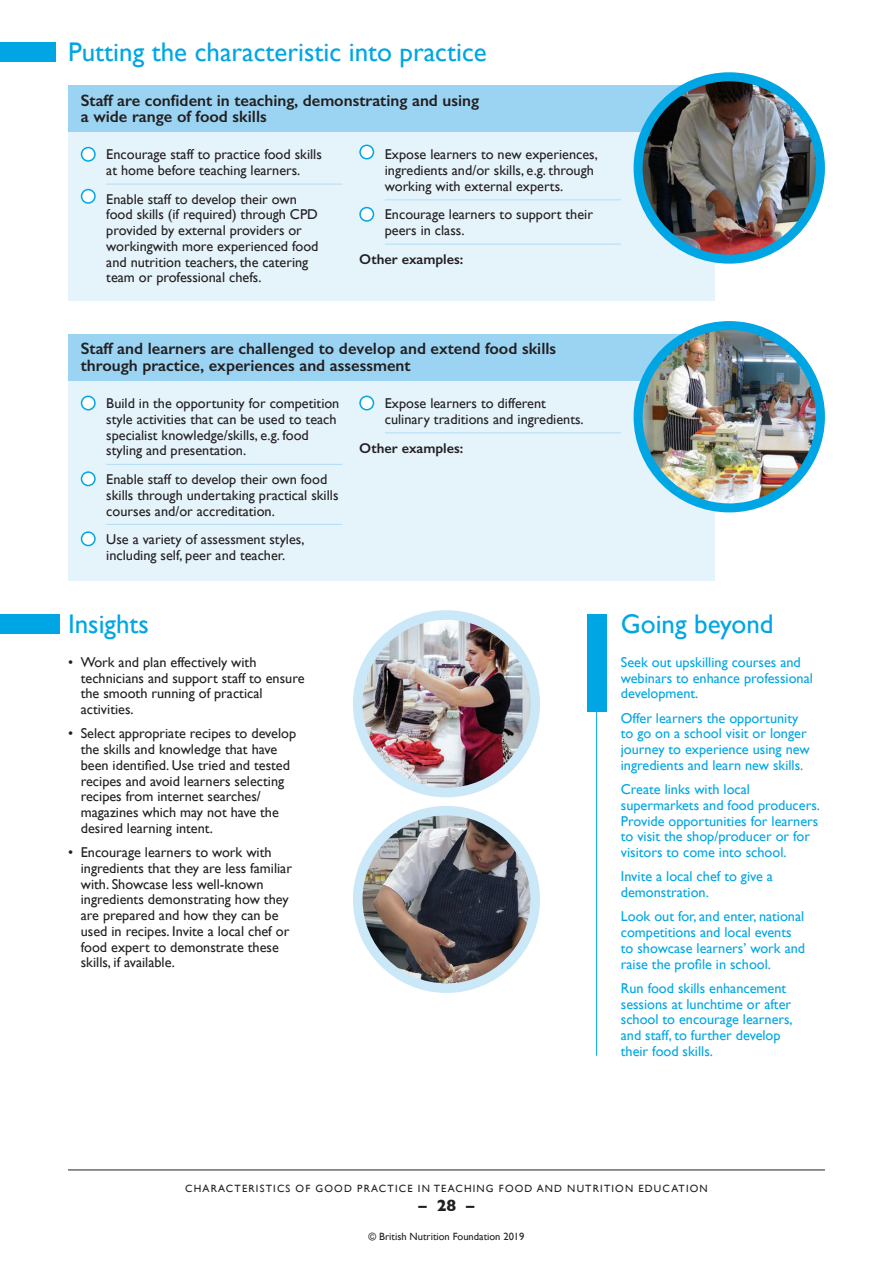
<style>
.page{position:relative;width:893px;height:1263px;background:#fff}
.page>*{position:absolute;margin:0;border:0;box-sizing:border-box;transform-origin:0 0}
.t1{font:27px "Gill Sans";color:#00a6e4}
.t2{font:600 16.5px/16.5px "Gill Sans";color:#231f20}
.t3{font:700 16.5px "Gill Sans";color:#231f20}
.t4{font:14.25px/15.8px "Gill Sans";color:#231f20}
.t5{font:14.25px/15.8px "Gill Sans";color:#00a6e4}
.t6{font:600 14.25px "Gill Sans";color:#231f20}
.t7{font:10.5px "Gill Sans";letter-spacing:.11em;color:#231f20}
.t8{font:10.5px "Gill Sans";color:#231f20}
</style>
<div class="page">
<hr style="left:68px;top:1169px;width:757px;height:1px;background:#231f20">
<div style="left:68px;top:132px;width:646px;height:168px;background:#e5f3fb"></div>
<hr style="left:106px;top:184px;width:236px;height:1px;background:#b3ddf5">
<div style="left:82px;top:148px;width:13px;height:13px;background:#fff;border-radius:50%"></div>
<div style="left:81px;top:147px;width:15px;height:15px;border:2px solid #00a6e4;border-radius:50%"></div>
<div style="left:82px;top:190px;width:13px;height:13px;background:#fff;border-radius:50%"></div>
<div style="left:81px;top:189px;width:15px;height:15px;border:2px solid #00a6e4;border-radius:50%"></div>
<hr style="left:385px;top:199px;width:236px;height:1px;background:#b3ddf5">
<hr style="left:385px;top:244px;width:236px;height:1px;background:#b3ddf5">
<div style="left:360px;top:145px;width:13px;height:14px;background:#fff;border-radius:50%"></div>
<div style="left:359px;top:145px;width:15px;height:14px;border:2px solid #00a6e4;border-radius:50%"></div>
<div style="left:360px;top:208px;width:13px;height:13px;background:#fff;border-radius:50%"></div>
<div style="left:359px;top:207px;width:15px;height:15px;border:2px solid #00a6e4;border-radius:50%"></div>
<div style="left:68px;top:85px;width:646px;height:47px;background:#9bd4f3"></div>
<img style="left:638px;top:77px;width:182px;height:182px;border-radius:91px">
<div style="left:634px;top:72px;width:191px;height:192px;border:9px solid #00a6e4;border-radius:50%"></div>
<div style="left:0;top:43px;width:55px;height:19px;background:#00a6e4"></div>
<div style="left:68px;top:381px;width:646px;height:199px;background:#e5f3fb"></div>
<hr style="left:106px;top:464px;width:236px;height:1px;background:#b3ddf5">
<hr style="left:106px;top:524px;width:236px;height:1px;background:#b3ddf5">
<div style="left:82px;top:396px;width:13px;height:14px;background:#fff;border-radius:50%"></div>
<div style="left:81px;top:396px;width:15px;height:14px;border:2px solid #00a6e4;border-radius:50%"></div>
<div style="left:82px;top:472px;width:13px;height:13px;background:#fff;border-radius:50%"></div>
<div style="left:81px;top:471px;width:15px;height:15px;border:2px solid #00a6e4;border-radius:50%"></div>
<div style="left:82px;top:532px;width:13px;height:13px;background:#fff;border-radius:50%"></div>
<div style="left:81px;top:531px;width:15px;height:15px;border:2px solid #00a6e4;border-radius:50%"></div>
<hr style="left:385px;top:432px;width:236px;height:1px;background:#b3ddf5">
<div style="left:360px;top:396px;width:13px;height:14px;background:#fff;border-radius:50%"></div>
<div style="left:359px;top:396px;width:15px;height:14px;border:2px solid #00a6e4;border-radius:50%"></div>
<div style="left:68px;top:334px;width:646px;height:47px;background:#9bd4f3"></div>
<img style="left:639px;top:330px;width:181px;height:178px">
<div style="left:634px;top:321px;width:191px;height:191px;border:9px solid #00a6e4;border-radius:50%"></div>
<hr style="left:596px;top:614px;width:1px;height:442px;background:#00a6e4">
<div style="left:0;top:614px;width:60px;height:20px;background:#00a6e4"></div>
<div style="left:587px;top:614px;width:19px;height:98px;background:#00a6e4"></div>
<img style="left:358px;top:615px;width:177px;height:177px;border-radius:89px">
<div style="left:353px;top:610px;width:187px;height:187px;border:10px solid #cbe8f8;border-radius:50%"></div>
<img style="left:364px;top:811px;width:165px;height:177px">
<div style="left:353px;top:806px;width:187px;height:187px;border:10px solid #cbe8f8;border-radius:50%"></div>
<p class="t1" style="left:68px;top:36px;width:420px">Putting the characteristic into practice</p>
<p class="t2" style="left:81px;top:92px;width:400px">Staff are confident in teaching, demonstrating and using a wide range of food skills</p>
<p class="t4" style="left:106px;top:147px;width:217px">Encourage staff to practice food skills at home before teaching learners.</p>
<p class="t4" style="left:106px;top:191px;width:214px">Enable staff to develop their own food skills (if required) through CPD provided by external providers or workingwith more experienced food and nutrition teachers, the catering team or professional chefs.</p>
<p class="t4" style="left:385px;top:147px;width:215px">Expose learners to new experiences, ingredients and/or skills, e.g. through working with external experts.</p>
<p class="t4" style="left:385px;top:207px;width:210px">Encourage learners to support their peers in class.</p>
<p class="t6" style="left:359px;top:250px;width:106px">Other examples:</p>
<p class="t2" style="left:81px;top:340px;width:477px">Staff and learners are challenged to develop and extend food skills through practice, experiences and assessment</p>
<p class="t4" style="left:106px;top:395px;width:235px">Build in the opportunity for competition style activities that can be used to teach specialist knowledge/skills, e.g. food styling and presentation.</p>
<p class="t4" style="left:106px;top:471px;width:234px">Enable staff to develop their own food skills through undertaking practical skills courses and/or accreditation.</p>
<p class="t4" style="left:106px;top:531px;width:200px">Use a variety of assessment styles, including self, peer and teacher.</p>
<p class="t1" style="left:68px;top:608px;width:82px">Insights</p>
<p class="t4" style="left:81px;top:654px;width:225px;text-indent:-13px">• Work and plan effectively with technicians and support staff to ensure the smooth running of practical activities.</p>
<p class="t4" style="left:81px;top:725px;width:217px;text-indent:-13px">• Select appropriate recipes to develop the skills and knowledge that have been identified. Use tried and tested recipes and avoid learners selecting recipes from internet searches/ magazines which may not have the desired learning intent.</p>
<p class="t4" style="left:81px;top:844px;width:213px;text-indent:-13px">• Encourage learners to work with ingredients that they are less familiar with. Showcase less well-known ingredients demonstrating how they are prepared and how they can be used in recipes. Invite a local chef or food expert to demonstrate these skills, if available.</p>
<p class="t4" style="left:385px;top:395px;width:200px">Expose learners to different culinary traditions and ingredients.</p>
<p class="t6" style="left:359px;top:439px;width:106px">Other examples:</p>
<p class="t1" style="left:621px;top:608px;width:154px">Going beyond</p>
<p class="t5" style="left:621px;top:654px;width:194px">Seek out upskilling courses and webinars to enhance professional development.</p>
<p class="t5" style="left:621px;top:710px;width:190px">Offer learners the opportunity to go on a school visit or longer journey to experience using new ingredients and learn new skills.</p>
<p class="t5" style="left:621px;top:781px;width:201px">Create links with local supermarkets and food producers.<br>Provide opportunities for learners to visit the shop/producer or for visitors to come into school.</p>
<p class="t5" style="left:621px;top:868px;width:154px">Invite a local chef to give a demonstration.</p>
<p class="t5" style="left:621px;top:908px;width:186px">Look out for, and enter, national competitions and local events to showcase learners’ work and raise the profile in school.</p>
<p class="t5" style="left:621px;top:980px;width:173px">Run food skills enhancement sessions at lunchtime or after school to encourage learners, and staff, to further develop their food skills.</p>
<p class="t7" style="left:185px;top:1182px;width:524px">CHARACTERISTICS OF GOOD PRACTICE IN TEACHING FOOD AND NUTRITION EDUCATION</p>
<p class="t3" style="left:419px;top:1192px;width:57px">– 28 –</p>
<p class="t8" style="left:369px;top:1231px;width:157px">© British Nutrition Foundation 2019</p>
</div>
